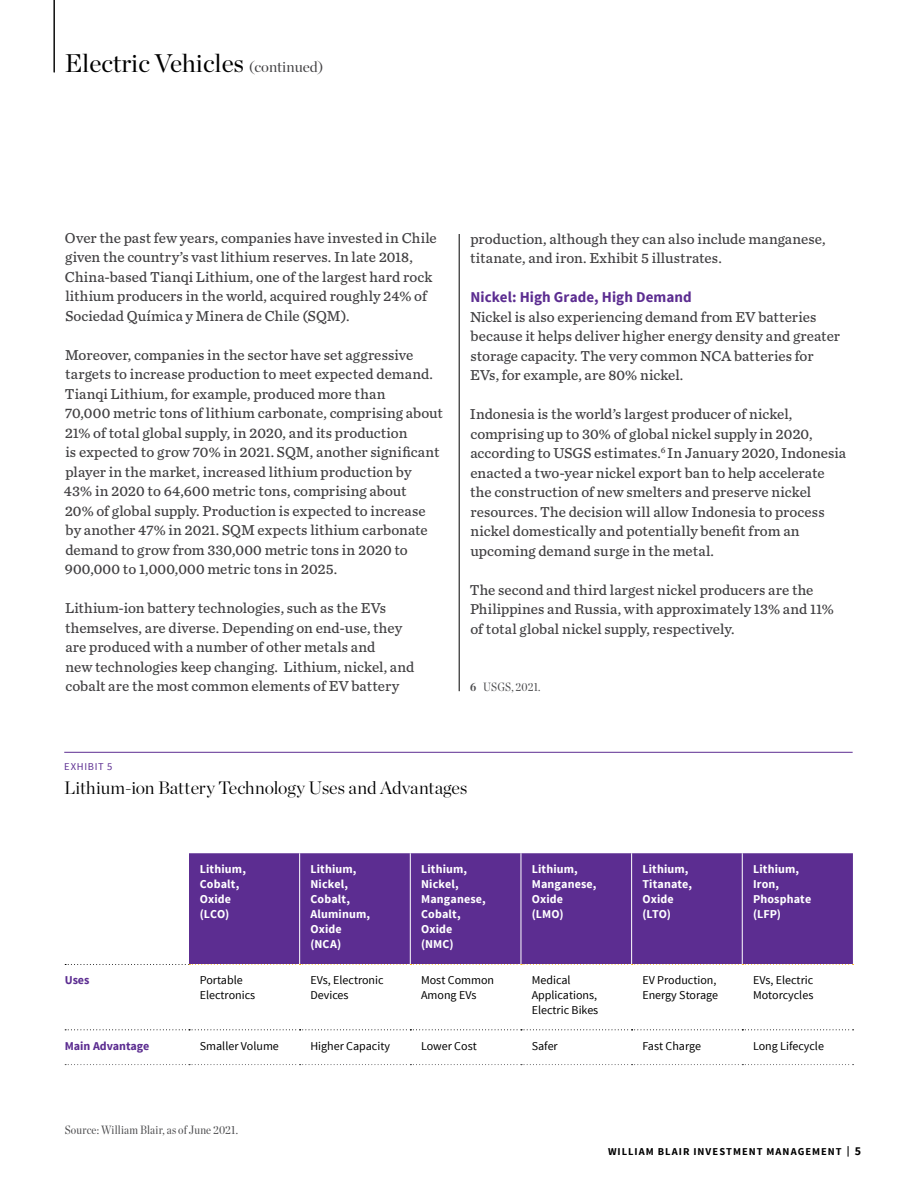
<style>
.page{position:relative;width:918px;height:1188px;background:#fff}
.page>*{position:absolute;margin:0;border:0;box-sizing:border-box;transform-origin:0 0}
.t1{font:25.5px "Chronicle Display";color:#000}
.t2{font:300 18px "Chronicle Display";letter-spacing:-.005em;color:#000}
.t3{font:15px/19.5px "Chronicle Text G4";letter-spacing:.005em;color:#414042}
.t4{font:700 15px "Source Sans Pro";letter-spacing:.005em;color:#5c2d91}
.t5{font:12px/15px "Source Sans Pro";color:#000}
.t6{font:700 12px/15px "Source Sans Pro";letter-spacing:.015em;color:#fff}
.t7{font:12px "Chronicle Disp Cond";letter-spacing:.015em;color:#4d4d4f}
.t8{font:700 12px "Source Sans Pro";color:#5c2d91}
.t9{font:700 10.5px "Source Sans Pro";letter-spacing:.095em;color:#000}
.t10{font:10.5px "Source Sans Pro";letter-spacing:.07em;color:#5c2d91}
.s1{font-size:15px;color:#414042}
.s2{font-weight:700}
.s3{font-size:12px}
</style>
<div class="page">
<hr style="left:54px;top:0;width:1px;height:72px;background:#000">
<hr style="left:459px;top:234px;width:1px;height:457px;background:#000">
<div style="left:189px;top:853px;width:664px;height:111px;background:#5c2d91"></div>
<hr style="left:299px;top:853px;width:1px;height:111px;background:#fff">
<hr style="left:410px;top:853px;width:1px;height:111px;background:#fff">
<hr style="left:521px;top:853px;width:1px;height:111px;background:#fff">
<svg style="left:65px;top:1030px;width:789px;height:1px"></svg>
<svg style="left:65px;top:964px;width:789px;height:1px"></svg>
<svg style="left:65px;top:1064px;width:789px;height:1px"></svg>
<hr style="left:631px;top:853px;width:1px;height:111px;background:#fff">
<hr style="left:742px;top:853px;width:1px;height:111px;background:#fff">
<hr style="left:64px;top:752px;width:789px;height:1px;background:#5c2d91">
<h1 class="t1" style="left:65px;top:44px;width:260px">Electric Vehicles <span class="s1">(continued)</span></h1>
<p class="t3" style="left:65px;top:227px;width:373px">Over the past few years, companies have invested in Chile given the country’s vast lithium reserves. In late 2018, China-based Tianqi Lithium, one of the largest hard rock lithium producers in the world, acquired roughly 24% of Sociedad Química y Minera de Chile (SQM).</p>
<p class="t3" style="left:64px;top:344px;width:380px">Moreover, companies in the sector have set aggressive targets to increase production to meet expected demand.<br>Tianqi Lithium, for example, produced more than<br>70,000 metric tons of lithium carbonate, comprising about 21% of total global supply, in 2020, and its production<br>is expected to grow 70% in 2021. SQM, another significant player in the market, increased lithium production by<br>43% in 2020 to 64,600 metric tons, comprising about<br>20% of global supply. Production is expected to increase by another 47% in 2021. SQM expects lithium carbonate demand to grow from 330,000 metric tons in 2020 to 900,000 to 1,000,000 metric tons in 2025.</p>
<p class="t3" style="left:65px;top:598px;width:351px">Lithium-ion battery technologies, such as the EVs themselves, are diverse. Depending on end-use, they are produced with a number of other metals and<br>new technologies keep changing. Lithium, nickel, and cobalt are the most common elements of EV battery</p>
<p class="t3" style="left:470px;top:228px;width:357px">production, although they can also include manganese, titanate, and iron. Exhibit 5 illustrates.</p>
<p class="t4" style="left:470px;top:288px;width:223px">Nickel: High Grade, High Demand</p>
<p class="t3" style="left:470px;top:306px;width:372px">Nickel is also experiencing demand from EV batteries because it helps deliver higher energy density and greater storage capacity. The very common NCA batteries for EVs, for example, are 80% nickel.</p>
<p class="t3" style="left:470px;top:404px;width:378px">Indonesia is the world’s largest producer of nickel, comprising up to 30% of global nickel supply in 2020, according to USGS estimates.<sup>6</sup> In January 2020, Indonesia enacted a two-year nickel export ban to help accelerate the construction of new smelters and preserve nickel resources. The decision will allow Indonesia to process nickel domestically and potentially benefit from an upcoming demand surge in the metal.</p>
<p class="t3" style="left:470px;top:579px;width:366px">The second and third largest nickel producers are the<br>Philippines and Russia, with approximately 13% and 11% of total global nickel supply, respectively.</p>
<p class="t7" style="left:470px;top:678px;width:72px"><span class="s2">6</span> USGS, 2021.</p>
<p class="t10" style="left:64px;top:760px;width:50px">EXHIBIT 5</p>
<p class="t2" style="left:64px;top:774px;width:405px">Lithium-ion Battery Technology Uses and Advantages</p>
<p class="t6" style="left:200px;top:862px;width:48px">Lithium,<br>Cobalt,<br>Oxide (LCO)</p>
<p class="t6" style="left:310px;top:862px;width:61px">Lithium,<br>Nickel,<br>Cobalt,<br>Aluminum,<br>Oxide (NCA)</p>
<p class="t6" style="left:421px;top:862px;width:66px">Lithium,<br>Nickel,<br>Manganese,<br>Cobalt,<br>Oxide (NMC)</p>
<p class="t6" style="left:532px;top:862px;width:66px">Lithium,<br>Manganese,<br>Oxide (LMO)</p>
<p class="t6" style="left:642px;top:862px;width:51px">Lithium,<br>Titanate,<br>Oxide (LTO)</p>
<p class="t6" style="left:753px;top:862px;width:60px">Lithium,<br>Iron,<br>Phosphate (LFP)</p>
<p class="t8" style="left:65px;top:973px;width:26px">Uses</p>
<p class="t5" style="left:200px;top:973px;width:57px">Portable<br>Electronics</p>
<p class="t5" style="left:310px;top:973px;width:75px">EVs, Electronic<br>Devices</p>
<p class="t5" style="left:421px;top:973px;width:75px">Most Common<br>Among EVs</p>
<p class="t5" style="left:532px;top:973px;width:68px">Medical<br>Applications,<br>Electric Bikes</p>
<p class="t5" style="left:642px;top:973px;width:77px">EV Production,<br>Energy Storage</p>
<p class="t5" style="left:753px;top:973px;width:62px">EVs, Electric<br>Motorcycles</p>
<p class="t8" style="left:65px;top:1038px;width:86px">Main Advantage</p>
<p class="t5" style="left:200px;top:1038px;width:81px">Smaller Volume</p>
<p class="t5" style="left:310px;top:1038px;width:81px">Higher Capacity</p>
<p class="t5" style="left:421px;top:1038px;width:57px">Lower Cost</p>
<p class="t5" style="left:532px;top:1038px;width:28px">Safer</p>
<p class="t5" style="left:642px;top:1038px;width:60px">Fast Charge</p>
<p class="t5" style="left:753px;top:1038px;width:72px">Long Lifecycle</p>
<p class="t7" style="left:65px;top:1121px;width:175px">Source: William Blair, as of June 2021.</p>
<p class="t9" style="left:608px;top:1144px;width:255px">WILLIAM BLAIR INVESTMENT MANAGEMENT | <span class="s3">5</span></p>
</div>
